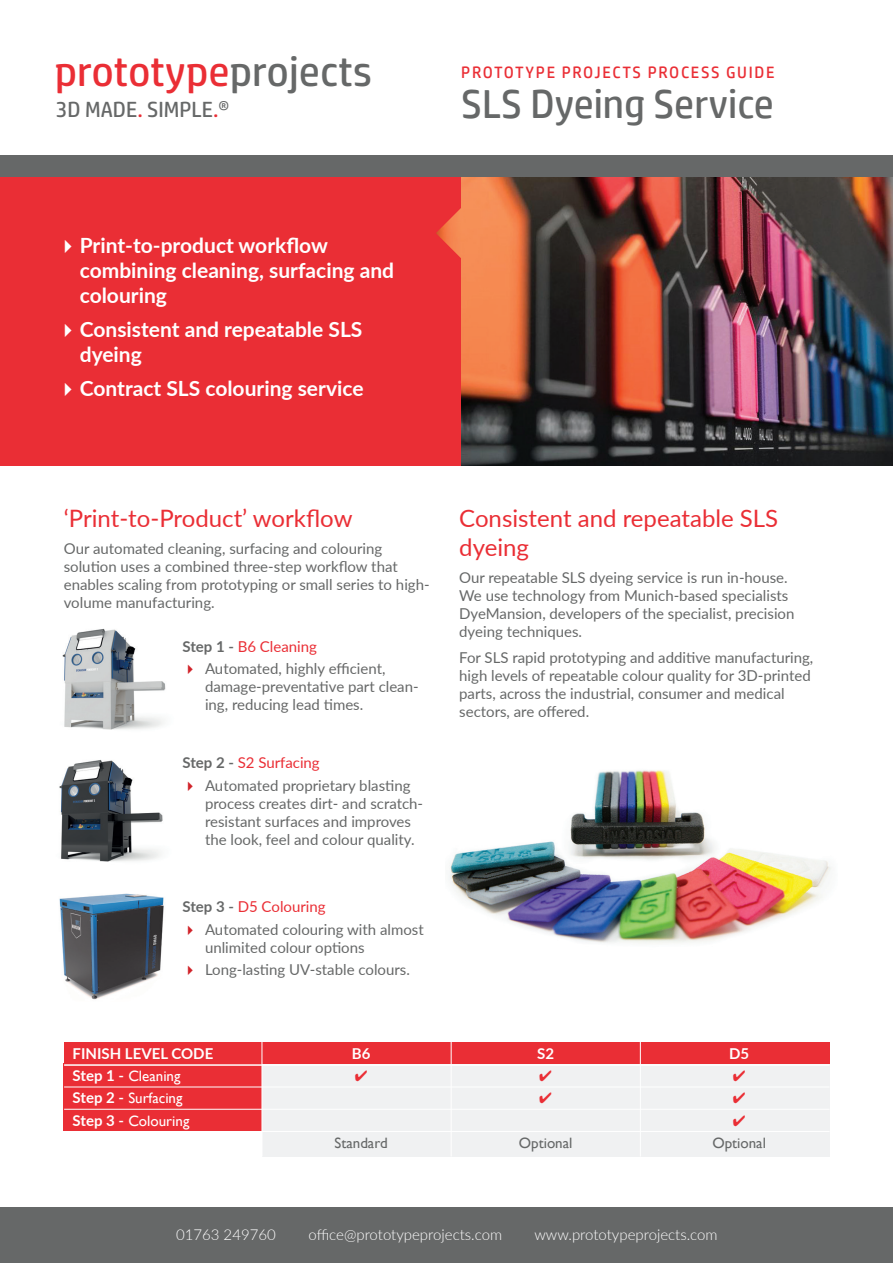
<style>
.page{position:relative;width:893px;height:1263px;background:#fff}
.page>*{position:absolute;margin:0;border:0;box-sizing:border-box;transform-origin:0 0}
.t1{font:42.9px "HP Simplified";color:#ea2e35}
.t2{font:40.5px "HP Simplified";color:#666868}
.t3{font:24px/28.8px "Lato";color:#ea2e35}
.t4{font:21.9px "HP Simplified";color:#666868}
.t5{font:700 21px/25.2px "Lato";color:#fff}
.t6{font:16.5px "HP Simplified";letter-spacing:.1em;color:#ea2e35}
.t7{font:15px/18px "Lato";color:#666868}
.t8{font:300 15px "Lato";color:#fff}
.t9{font:15px "Lato";color:#ea2e35}
.t10{font:15px "Gill Sans";color:#fff}
.t11{font:15px "Gill Sans";color:#666868}
.t12{font:700 15px "Lato";color:#fff}
.s1{color:#666868}
.s2{color:#ea2e35}
.s3{font-weight:700;color:#666868}
.s4{color:#d1232a}
.s5{font-family:"Lato";font-weight:700}
</style>
<div class="page">
<div style="left:0;top:173px;width:466px;height:293px;background:#ea2e35"></div>
<img style="left:461px;top:176px;width:432px;height:290px">
<div style="left:0;top:1208px;width:893px;height:55px;background:#666868"></div>
<div style="left:64px;top:1042px;width:765px;height:25px;background:#ea2e35"></div>
<div style="left:64px;top:1063px;width:198px;height:68px;background:#ea2e35"></div>
<div style="left:262px;top:1064px;width:567px;height:92px;background:#f0f1f2"></div>
<hr style="left:64px;top:1064px;width:765px;height:2px;background:#fff">
<hr style="left:64px;top:1086px;width:765px;height:1px;background:#fff">
<hr style="left:64px;top:1109px;width:765px;height:1px;background:#fff">
<hr style="left:64px;top:1131px;width:765px;height:1px;background:#fff">
<hr style="left:451px;top:1036px;width:1px;height:120px;background:#fff">
<hr style="left:261px;top:1036px;width:1px;height:120px;background:#fff">
<hr style="left:640px;top:1036px;width:1px;height:120px;background:#fff">
<div style="left:0;top:155px;width:893px;height:21px;background:#666868"></div>
<img style="left:59px;top:893px;width:105px;height:107px">
<img style="left:62px;top:628px;width:104px;height:102px">
<img style="left:59px;top:759px;width:104px;height:103px">
<img style="left:449px;top:770px;width:382px;height:173px">
<img style="left:436px;top:191px;width:83px;height:84px">
<h1 class="t1" style="left:55px;top:46px;width:319px">prototype<span class="s1">projects</span></h1>
<h3 class="t4" style="left:56px;top:97px;width:175px">3D MADE<span class="s2">.</span> SIMPLE<span class="s2">.</span>®</h3>
<p class="t6" style="left:461px;top:62px;width:315px">PROTOTYPE PROJECTS PROCESS GUIDE</p>
<h2 class="t2" style="left:461px;top:81px;width:314px">SLS Dyeing Service</h2>
<h3 class="t5" style="left:80px;top:232px;width:316px;text-indent:-22px">✔Print-to-product workflow combining cleaning, surfacing and colouring</h3>
<h3 class="t5" style="left:80px;top:316px;width:284px;text-indent:-22px">✔Consistent and repeatable SLS dyeing</h3>
<h3 class="t5" style="left:57px;top:375px;width:308px">✔Contract SLS colouring service</h3>
<h3 class="t3" style="left:64px;top:503px;width:290px">‘Print-to-Product’ workflow</h3>
<p class="t7" style="left:64px;top:539px;width:367px">Our automated cleaning, surfacing and colouring solution uses a combined three-step workflow that enables scaling from prototyping or small series to high&shy;volume manufacturing.</p>
<p class="t9" style="left:182px;top:636px;width:136px"><span class="s3">Step 1 -</span> B6 Cleaning</p>
<p class="t7" style="left:205px;top:659px;width:215px;text-indent:-22px"><span class="s4">✔</span> Automated, highly efficient, damage-preventative part clean&shy;ing, reducing lead times.</p>
<p class="t9" style="left:182px;top:752px;width:139px"><span class="s3">Step 2 -</span> S2 Surfacing</p>
<p class="t7" style="left:205px;top:776px;width:220px;text-indent:-22px"><span class="s4">✔</span> Automated proprietary blasting process creates dirt- and scratch&shy;resistant surfaces and improves the look, feel and colour quality.</p>
<p class="t9" style="left:182px;top:896px;width:145px"><span class="s3">Step 3 -</span> D5 Colouring</p>
<p class="t7" style="left:205px;top:919px;width:220px;text-indent:-22px"><span class="s4">✔</span> Automated colouring with almost unlimited colour options</p>
<p class="t7" style="left:182px;top:960px;width:229px"><span class="s4">✔</span> Long-lasting UV-stable colours.</p>
<h3 class="t3" style="left:459px;top:503px;width:321px">Consistent and repeatable SLS dyeing</h3>
<p class="t7" style="left:459px;top:568px;width:337px">Our repeatable SLS dyeing service is run in-house.<br>We use technology from Munich-based specialists DyeMansion, developers of the specialist, precision dyeing techniques.</p>
<p class="t7" style="left:459px;top:648px;width:356px">For SLS rapid prototyping and additive manufacturing, high levels of repeatable colour quality for 3D-printed parts, across the industrial, consumer and medical sectors, are offered.</p>
<p class="t12" style="left:73px;top:1042px;width:142px">FINISH LEVEL CODE</p>
<p class="t12" style="left:352px;top:1042px;width:20px">B6</p>
<p class="t12" style="left:537px;top:1042px;width:18px">S2</p>
<p class="t12" style="left:729px;top:1042px;width:22px">D5</p>
<p class="t10" style="left:73px;top:1067px;width:109px"><span class="s5">Step 1 -</span> Cleaning</p>
<p class="t10" style="left:73px;top:1089px;width:111px"><span class="s5">Step 2 -</span> Surfacing</p>
<p class="t10" style="left:73px;top:1111px;width:118px"><span class="s5">Step 3 -</span> Colouring</p>
<p class="t11" style="left:335px;top:1134px;width:55px">Standard</p>
<p class="t11" style="left:519px;top:1134px;width:55px">Optional</p>
<p class="t11" style="left:712px;top:1134px;width:55px">Optional</p>
<p class="t8" style="left:176px;top:1224px;width:101px">01763 249760</p>
<p class="t8" style="left:308px;top:1224px;width:195px">office@prototypeprojects.com</p>
<p class="t8" style="left:534px;top:1224px;width:185px">www.prototypeprojects.com</p>
</div>
